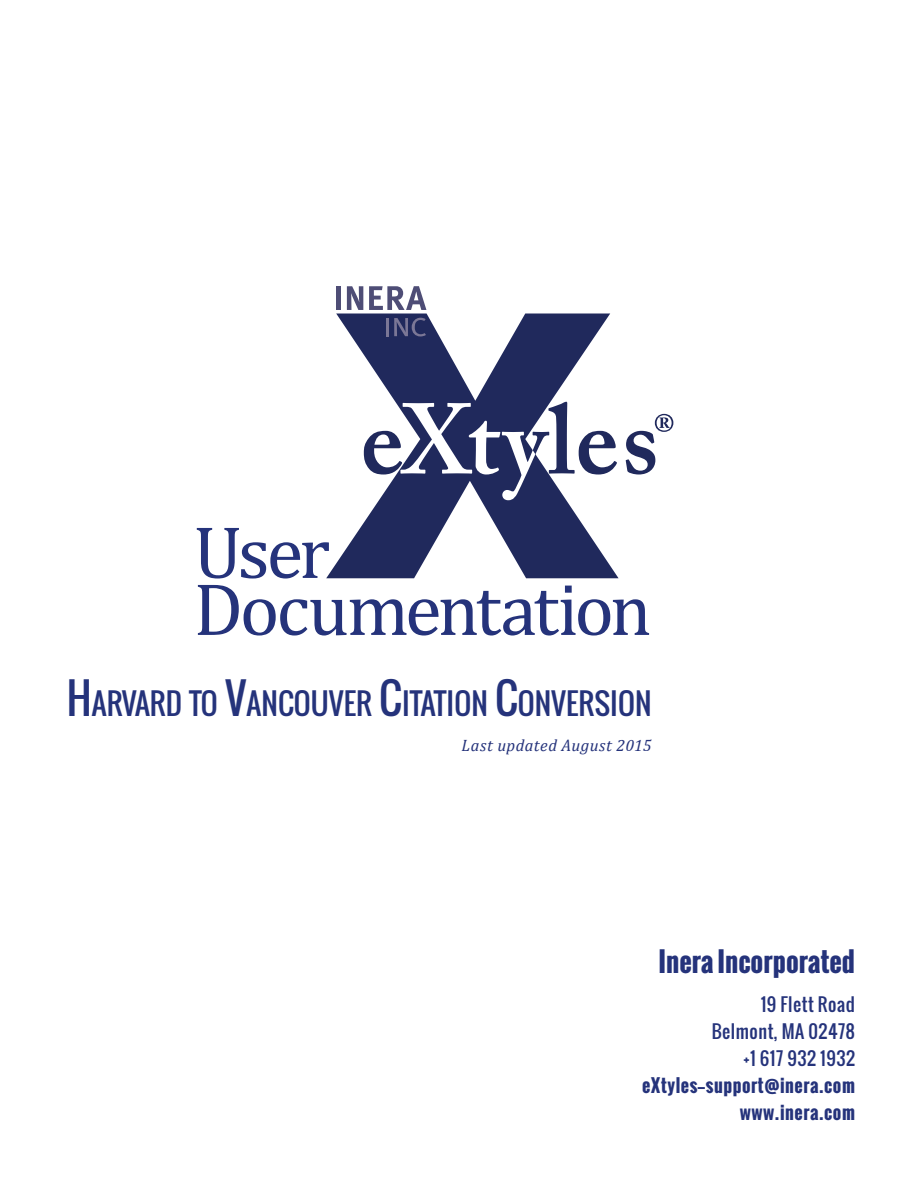
<style>
.page{position:relative;width:918px;height:1188px;background:#fff}
.page>*{position:absolute;margin:0;border:0;box-sizing:border-box;transform-origin:0 0}
.Module-Title{font:75px "Cambria";letter-spacing:-.05em;color:#25337b}
.Module-SubTitle{font:29.4px "Oswald";color:#25337b}
.Title_address{font:700 27px "Oswald";color:#25337b}
.Title_address-2{font:18px "Oswald";letter-spacing:.03em;color:#25337b}
.Title_address-3{font:700 18px "Oswald";letter-spacing:.03em;color:#25337b}
.Body{font:italic 16.5px "Cambria";letter-spacing:.025em;color:#25337b}
.s1{font-size:42px}
</style>
<div class="page">
<svg style="left:626px;top:414px;width:47px;height:61px"></svg>
<svg style="left:326px;top:314px;width:293px;height:264px;fill:#20295c"></svg>
<svg style="left:364px;top:402px;width:253px;height:98px"></svg>
<div style="left:336px;top:286px;width:5px;height:24px;background:#4e4d76"></div>
<svg style="left:347px;top:286px;width:16px;height:24px"></svg>
<svg style="left:369px;top:286px;width:57px;height:24px"></svg>
<hr style="left:386px;top:318px;width:3px;height:18px;background:#7b7796">
<svg style="left:394px;top:318px;width:32px;height:18px"></svg>
<p class="Module-Title" style="left:194px;top:508px;width:138px">User</p>
<p class="Module-Title" style="left:194px;top:565px;width:460px">Documentation</p>
<p class="Module-SubTitle" style="left:67px;top:681px;width:586px"><span class="s1">H</span>ARVARD TO <span class="s1">V</span>ANCOUVER <span class="s1">C</span>ITATION <span class="s1">C</span>ONVERSION</p>
<p class="Body" style="left:462px;top:733px;width:191px">Last updated August 2015</p>
<p class="Title_address" style="left:659px;top:942px;width:198px">Inera Incorporated</p>
<p class="Title_address-2" style="left:761px;top:991px;width:96px">19 Flett Road</p>
<p class="Title_address-2" style="left:712px;top:1018px;width:145px">Belmont, MA 02478</p>
<p class="Title_address-2" style="left:743px;top:1045px;width:113px">+1 617 932 1932</p>
<p class="Title_address-3" style="left:642px;top:1072px;width:214px">eXtyles—support@inera.com</p>
<p class="Title_address-3" style="left:740px;top:1099px;width:117px">www.inera.com</p>
</div>
